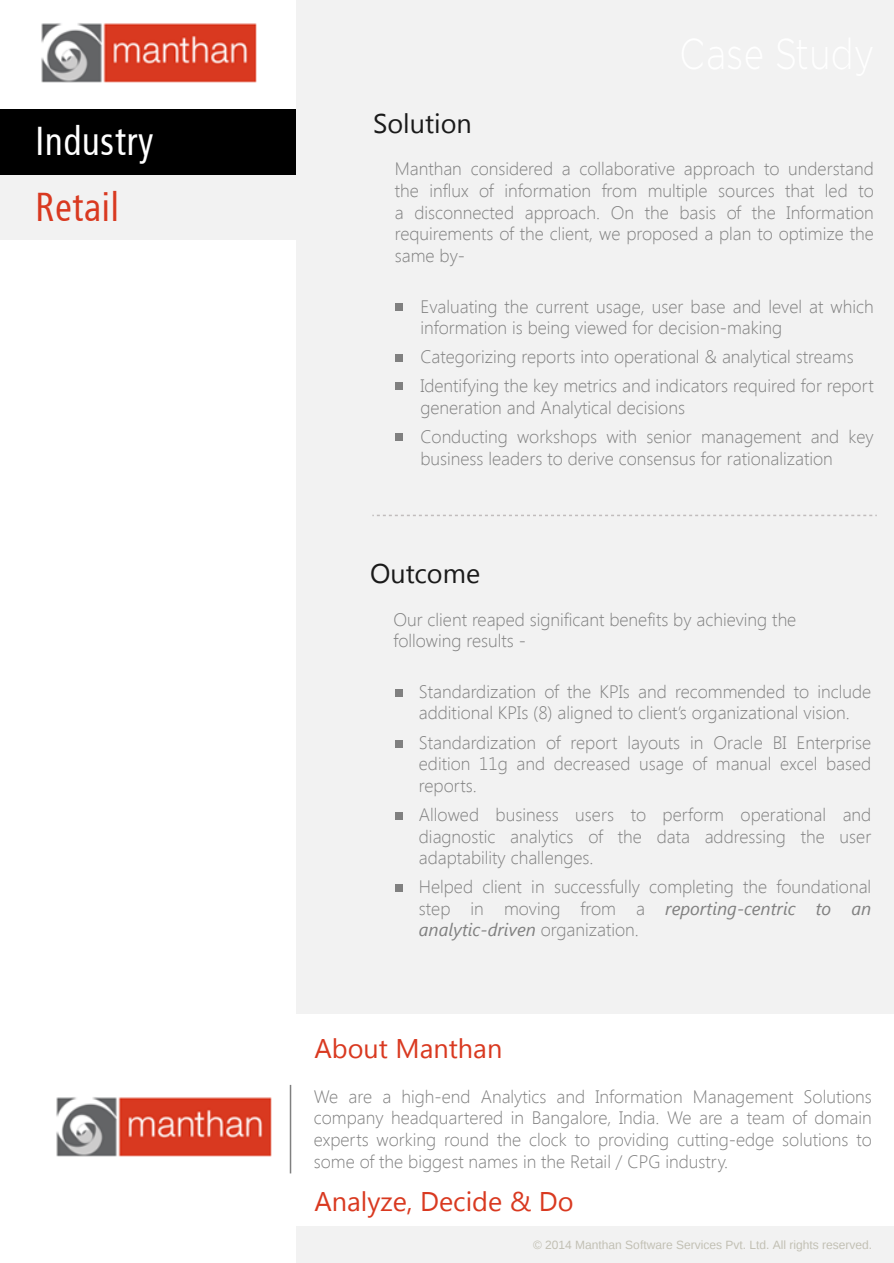
<style>
.page{position:relative;width:894px;height:1263px;background:#fff}
.page>*{position:absolute;margin:0;border:0;box-sizing:border-box;transform-origin:0 0}
.t1{font:40.2px "Articulate Narrow";letter-spacing:.025em;color:#fff;scale:.91 1}
.t2{font:40.2px "Articulate Narrow";letter-spacing:.025em;color:#d93920;scale:.91 1}
.t3{font:27px "Segoe UI";color:#d93920}
.t4{font:27px "Segoe UI";color:#1a1a1a}
.t5{font:300 18px/21.6px "Segoe UI";color:#808080;text-align:justify}
.t6{font:12px "Liberation Sans";color:#c2c0b4}
.s1{font-weight:400;font-style:italic}
</style>
<div class="page">
<div style="left:0;top:0;width:893px;height:1263px;background:#f2f2f2"></div>
<div style="left:0;top:0;width:296px;height:1263px;background:#fff"></div>
<img style="left:41px;top:23px;width:216px;height:59px">
<div style="left:0;top:1014px;width:893px;height:211px;background:#fff"></div>
<hr style="left:290px;top:1085px;width:1px;height:88px;background:#808080">
<svg style="left:372px;top:515px;width:504px;height:1px"></svg>
<img style="left:56px;top:1097px;width:216px;height:59px">
<div style="left:394px;top:303px;width:8px;height:7px;background:#808080"></div>
<div style="left:394px;top:354px;width:8px;height:8px;background:#808080"></div>
<div style="left:394px;top:382px;width:8px;height:8px;background:#808080"></div>
<div style="left:394px;top:434px;width:8px;height:7px;background:#808080"></div>
<div style="left:394px;top:688px;width:8px;height:8px;background:#808080"></div>
<div style="left:394px;top:740px;width:8px;height:7px;background:#808080"></div>
<div style="left:394px;top:812px;width:8px;height:7px;background:#808080"></div>
<div style="left:394px;top:884px;width:8px;height:7px;background:#808080"></div>
<div style="left:0;top:110px;width:296px;height:128px;background:#000"></div>
<div style="left:0;top:176px;width:297px;height:64px;background:#f2f2f2"></div>
<h1 class="t1" style="left:35px;top:118px;width:131px">Industry</h1>
<h1 class="t2" style="left:35px;top:184px;width:93px">Retail</h1>
<h2 class="t4" style="left:373px;top:104px;width:100px">Solution</h2>
<p class="t5" style="left:394px;top:158px;width:480px">Manthan considered a collaborative approach to understand the influx of information from multiple sources that led to a disconnected approach. On the basis of the Information requirements of the client, we proposed a plan to optimize the same by-</p>
<p class="t5" style="left:420px;top:295px;width:455px">Evaluating the current usage, user base and level at which information is being viewed for decision-making</p>
<p class="t5" style="left:420px;top:342px;width:455px;line-height:29.1px">Categorizing reports into operational &amp; analytical streams<br>Identifying the key metrics and indicators required for report</p>
<p class="t5" style="left:420px;top:392px;width:455px;line-height:29.1px">generation and Analytical decisions<br>Conducting workshops with senior management and key</p>
<p class="t5" style="left:420px;top:447px;width:414px">business leaders to derive consensus for rationalization</p>
<h2 class="t4" style="left:370px;top:554px;width:112px">Outcome</h2>
<p class="t5" style="left:393px;top:608px;width:404px">Our client reaped significant benefits by achieving the following results -</p>
<p class="t5" style="left:418px;top:680px;width:453px">Standardization of the KPIs and recommended to include additional KPIs (8) aligned to client’s organizational vision.</p>
<p class="t5" style="left:418px;top:731px;width:454px">Standardization of report layouts in Oracle BI Enterprise edition 11g and decreased usage of manual excel based reports.</p>
<p class="t5" style="left:418px;top:803px;width:453px">Allowed business users to perform operational and diagnostic analytics of the data addressing the user adaptability challenges.</p>
<p class="t5" style="left:418px;top:875px;width:453px">Helped client in successfully completing the foundational step in moving from a <span class="s1">reporting-centric to an analytic-driven</span> organization.</p>
<h2 class="t3" style="left:314px;top:1030px;width:189px">About Manthan</h2>
<p class="t5" style="left:314px;top:1085px;width:559px">We are a high-end Analytics and Information Management Solutions company headquartered in Bangalore, India. We are a team of domain experts working round the clock to providing cutting-edge solutions to some of the biggest names in the Retail / CPG industry.</p>
<h2 class="t3" style="left:314px;top:1183px;width:260px">Analyze, Decide &amp; Do</h2>
<p class="t6" style="left:532px;top:1238px;width:340px">© 2014 Manthan Software Services Pvt. Ltd. All rights reserved.</p>
</div>
